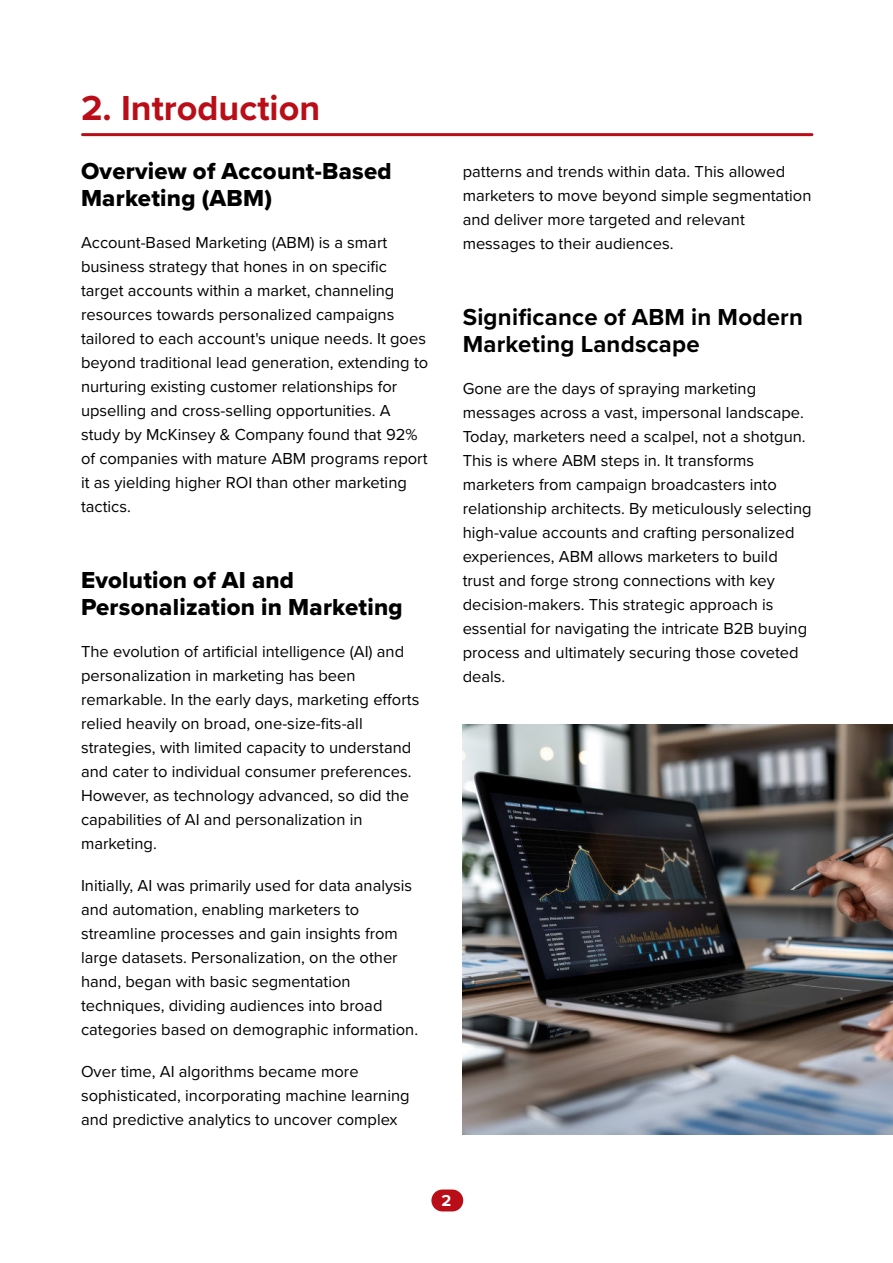
<style>
.page{position:relative;width:893px;height:1263px;background:#fff}
.page>*{position:absolute;margin:0;border:0;box-sizing:border-box;transform-origin:0 0}
.t1{font:700 36px "Proxima Nova";color:#b90e18}
.t2{font:24px/27px "Proxima Nova Extrabld";letter-spacing:.01em;color:#000}
.t3{font:700 24px/27px "Proxima Nova";letter-spacing:.01em;color:#000}
.t4{font:16.5px/24px "Proxima Nova";color:#000}
.t5{font:700 16.5px "Proxima Nova";color:#fff}
</style>
<div class="page">
<hr style="left:83px;top:133px;width:729px;height:3px;background:#b90e18">
<img style="left:463px;top:724px;width:430px;height:410px">
<div style="left:431px;top:1189px;width:32px;height:22px;background:#b90e18;border-radius:11px"></div>
<h1 class="t1" style="left:81px;top:93px;width:241px">2. Introduction</h1>
<h2 class="t2" style="left:81px;top:159px;width:312px">Overview of Account-Based<br>Marketing (ABM)</h2>
<p class="t4" style="left:81px;top:231px;width:349px">Account-Based Marketing (ABM) is a smart business strategy that hones in on specific target accounts within a market, channeling resources towards personalized campaigns tailored to each account's unique needs. It goes beyond traditional lead generation, extending to nurturing existing customer relationships for upselling and cross-selling opportunities. A study by McKinsey &amp; Company found that 92% of companies with mature ABM programs report it as yielding higher ROI than other marketing tactics.</p>
<h2 class="t2" style="left:81px;top:568px;width:323px">Evolution of AI and<br>Personalization in Marketing</h2>
<p class="t4" style="left:81px;top:640px;width:340px">The evolution of artificial intelligence (AI) and personalization in marketing has been remarkable. In the early days, marketing efforts relied heavily on broad, one-size-fits-all strategies, with limited capacity to understand and cater to individual consumer preferences.<br>However, as technology advanced, so did the capabilities of AI and personalization in marketing.</p>
<p class="t4" style="left:81px;top:874px;width:339px">Initially, AI was primarily used for data analysis and automation, enabling marketers to streamline processes and gain insights from large datasets. Personalization, on the other hand, began with basic segmentation techniques, dividing audiences into broad categories based on demographic information.</p>
<p class="t4" style="left:81px;top:1061px;width:330px">Over time, AI algorithms became more sophisticated, incorporating machine learning and predictive analytics to uncover complex</p>
<p class="t4" style="left:463px;top:160px;width:350px">patterns and trends within data. This allowed marketers to move beyond simple segmentation and deliver more targeted and relevant messages to their audiences.</p>
<h2 class="t3" style="left:463px;top:304px;width:342px">Significance of ABM in Modern<br>Marketing Landscape</h2>
<p class="t4" style="left:463px;top:377px;width:350px">Gone are the days of spraying marketing messages across a vast, impersonal landscape.<br>Today, marketers need a scalpel, not a shotgun.<br>This is where ABM steps in. It transforms marketers from campaign broadcasters into relationship architects. By meticulously selecting high-value accounts and crafting personalized experiences, ABM allows marketers to build trust and forge strong connections with key decision-makers. This strategic approach is essential for navigating the intricate B2B buying process and ultimately securing those coveted deals.</p>
<p class="t5" style="left:442px;top:1193px;width:11px">2</p>
</div>
